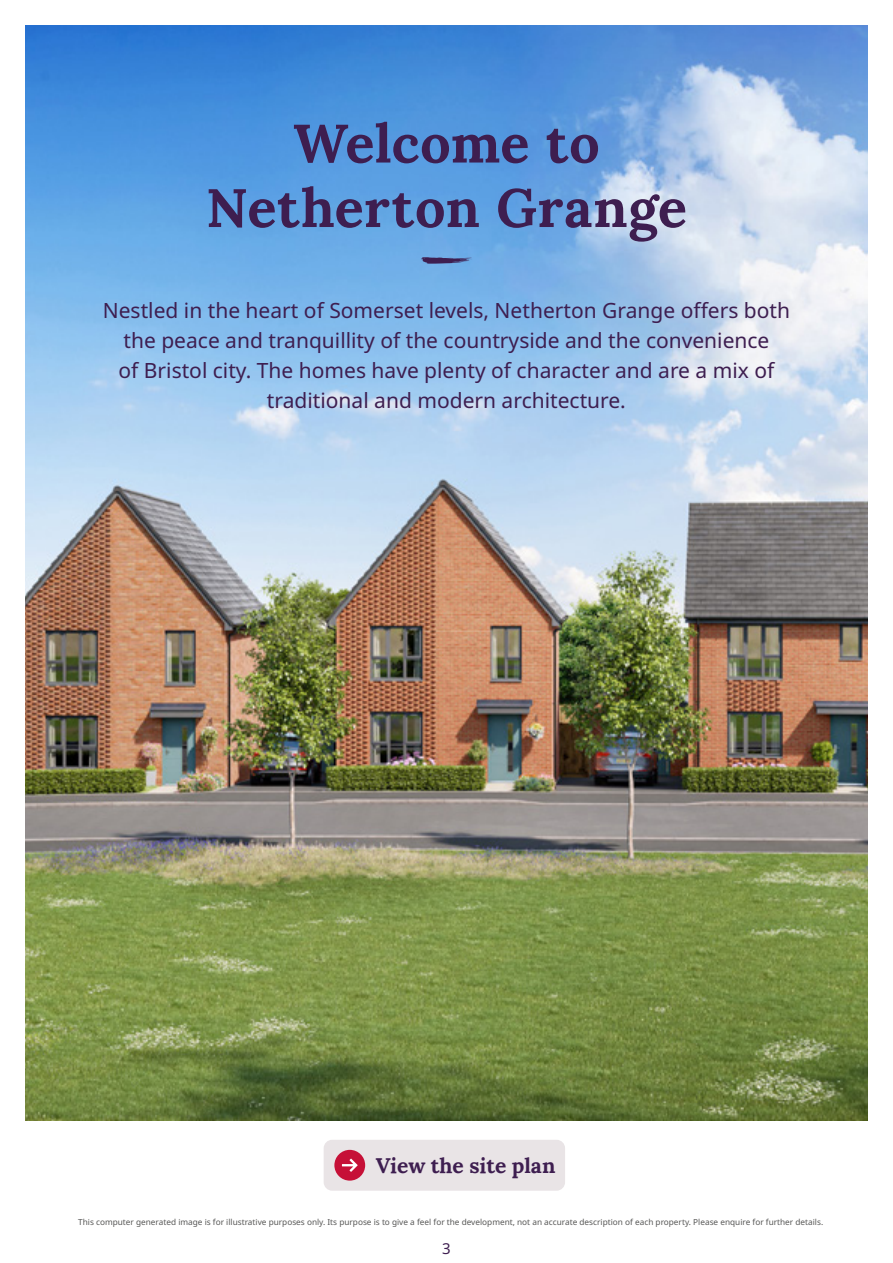
<style>
.page{position:relative;width:893px;height:1263px;background:#fff}
.page>*{position:absolute;margin:0;border:0;box-sizing:border-box;transform-origin:0 0}
.t1{font:700 54px/64.5px "Lora";letter-spacing:.01em;color:#3e1e50;text-align:center}
.t2{font:21px/30px "Noto Sans";color:#3e1e50;text-align:center}
.t3{font:700 21px "Lora";color:#3e1e50}
.t4{font:15px "Noto Sans";color:#3e1e50}
.t5{font:8.25px "Noto Sans";color:#575756}
</style>
<div class="page">
<img style="left:26px;top:26px;width:841px;height:1094px">
<div style="left:324px;top:1140px;width:241px;height:51px;background:#e9e4e6;border-radius:9px"></div>
<div style="left:334px;top:1150px;width:31px;height:30px;background:#c61037;border-radius:50%"></div>
<svg style="left:342px;top:1158px;width:16px;height:14px"></svg>
<svg style="left:421px;top:257px;width:51px;height:7px"></svg>
<h1 class="t1" style="left:206px;top:105px;width:482px">Welcome to<br>Netherton Grange</h1>
<p class="t2" style="left:103px;top:296px;width:689px">Nestled in the heart of Somerset levels, Netherton Grange offers both the peace and tranquillity of the countryside and the convenience<br>of Bristol city. The homes have plenty of character and are a mix of traditional and modern architecture.</p>
<p class="t3" style="left:376px;top:1148px;width:181px">View the site plan</p>
<p class="t5" style="left:78px;top:1217px;width:746px">This computer generated image is for illustrative purposes only. Its purpose is to give a feel for the development, not an accurate description of each property. Please enquire for further details.</p>
<p class="t4" style="left:442px;top:1239px;width:10px">3</p>
</div>
